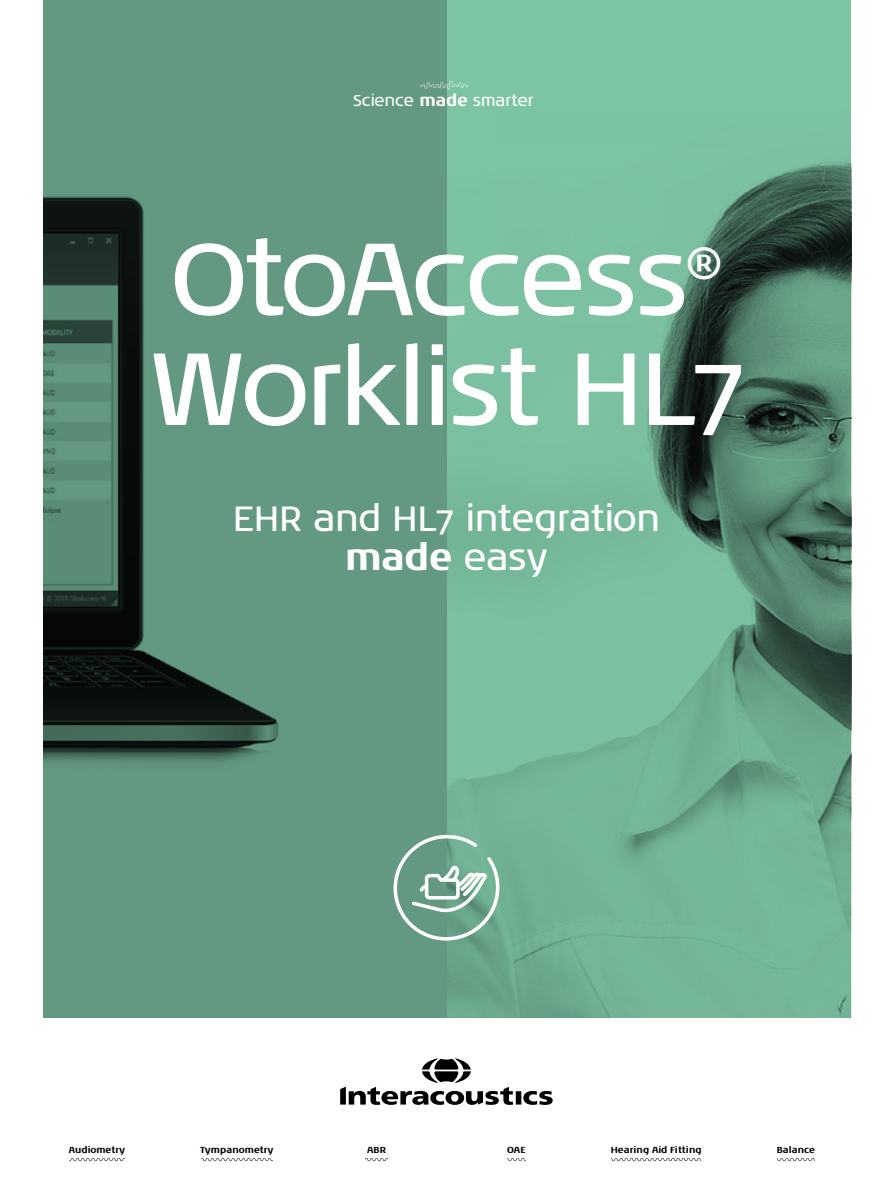
<style>
.page{position:relative;width:893px;height:1188px;background:#fff}
.page>*{position:absolute;margin:0;border:0;box-sizing:border-box;transform-origin:0 0}
.t1{font:105px "Noa LT Pro";letter-spacing:-.03em;color:#fff}
.t2{font:43.8px "Noa LT Pro";color:#fff}
.t3{font:36px/39px "Noa LT Pro";letter-spacing:-.005em;color:#fff;text-align:center}
.t4{font:16.05px "Noa LT Pro";color:#fff}
.t5{font:700 9px "Noa LT Pro";color:#000}
.s1{font-weight:700}
</style>
<div class="page">
<div style="left:43px;top:0;width:404px;height:1018px;background:#629980"></div>
<img style="left:43px;top:196px;width:236px;height:567px">
<div style="left:447px;top:0;width:404px;height:1018px;background:#7dc4a3"></div>
<img style="left:447px;top:159px;width:404px;height:859px">
<div style="left:165px;top:434px;width:562px;height:211px;background:#629980;opacity:.33"></div>
<svg style="left:340px;top:1058px;width:213px;height:47px"></svg>
<svg style="left:421px;top:81px;width:46px;height:8px"></svg>
<svg style="left:393px;top:832px;width:112px;height:117px"></svg>
<svg style="left:612px;top:1158px;width:89px;height:3px"></svg>
<svg style="left:778px;top:1158px;width:36px;height:3px"></svg>
<svg style="left:70px;top:1158px;width:54px;height:3px"></svg>
<svg style="left:202px;top:1158px;width:71px;height:3px"></svg>
<svg style="left:366px;top:1158px;width:21px;height:3px"></svg>
<svg style="left:507px;top:1158px;width:19px;height:3px"></svg>
<h3 class="t4" style="left:353px;top:90px;width:182px">Science <span class="s1">made</span> smarter</h3>
<h1 class="t1" style="left:170px;top:206px;width:520px">OtoAccess</h1>
<h2 class="t2" style="left:686px;top:234px;width:38px">®</h2>
<h1 class="t1" style="left:147px;top:316px;width:599px">Worklist HL7</h1>
<h3 class="t3" style="left:233px;top:498px;width:428px">EHR and HL7 integration <span class="s1">made</span> easy</h3>
<p class="t5" style="left:69px;top:1142px;width:58px">Audiometry</p>
<p class="t5" style="left:200px;top:1142px;width:75px">Tympanometry</p>
<p class="t5" style="left:367px;top:1142px;width:20px">ABR</p>
<p class="t5" style="left:507px;top:1142px;width:20px">OAE</p>
<p class="t5" style="left:611px;top:1142px;width:92px">Hearing Aid Fitting</p>
<p class="t5" style="left:777px;top:1142px;width:40px">Balance</p>
</div>
